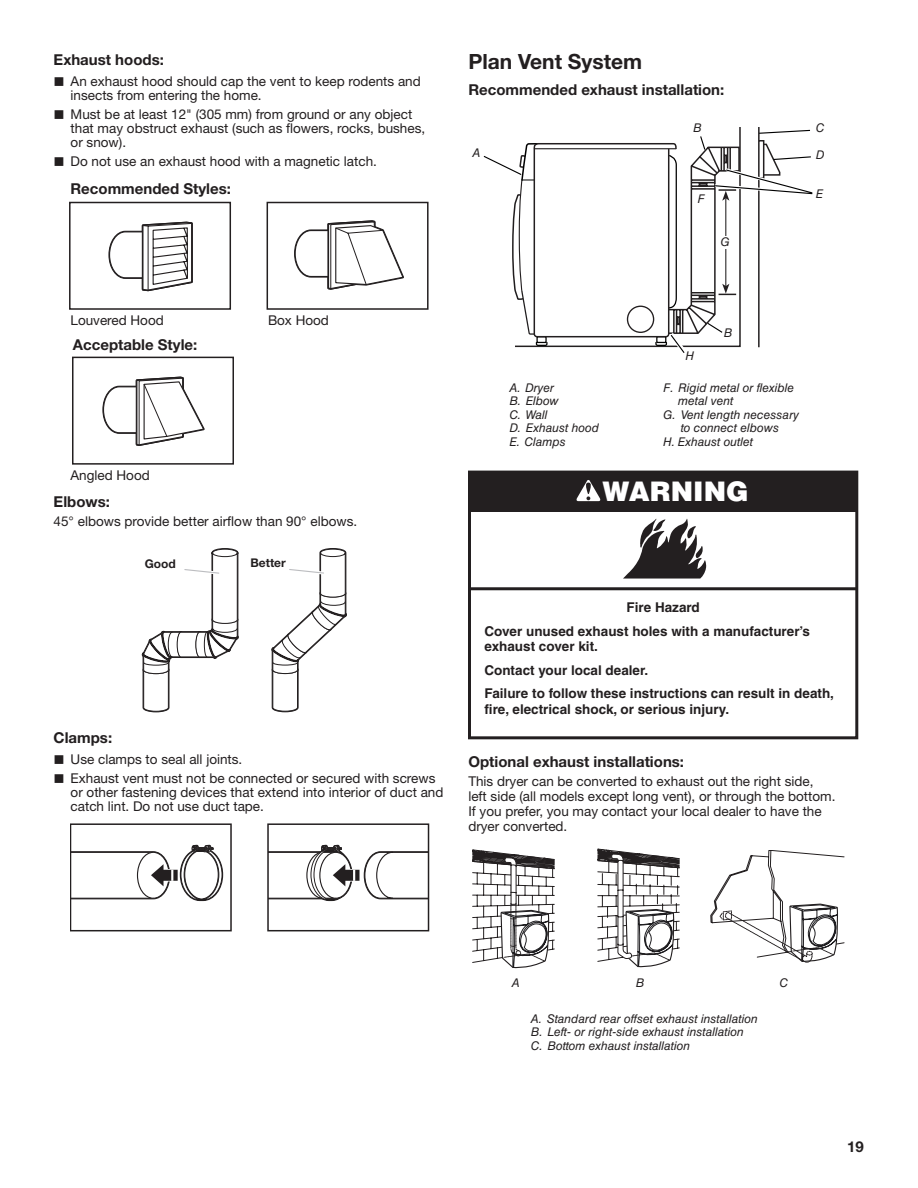
<style>
.page{position:relative;width:918px;height:1188px;background:#fff}
.page>*{position:absolute;margin:0;border:0;box-sizing:border-box;transform-origin:0 0}
.t1{font:900 27px "Helvetica";color:#fff}
.title_heading_2{font:700 21px "Helvetica Neue LT Std";color:#231f20}
.ParaStyle01-Leading{font:700 15px "Helvetica Neue LT Std";color:#231f20}
.Pa14{font:700 15px "Helvetica Neue LT Std";color:#221e1f}
.ParaStyle09-Leading{font:13.5px/14.2px "Helvetica Neue LT Std";color:#231f20}
.t2{font:13.5px/14.2px "Helvetica Neue LT Std";color:#221e1f}
.t3{font:700 13.5px/23.2px "Helvetica";color:#231f20}
.ParaStyle01-Leading-2{font:13.5px "Helvetica Neue LT Std";color:#231f20}
.ParaStyle01-Leading-3{font:12px/13.5px "Helvetica Cyr Inclined";color:#231f20}
.ParaStyle29-Leading{font:12px "Helvetica Cyr Inclined";color:#231f20}
.ParaStyle09-Leading-2{font:12px/13.5px "Helvetica Cyr Inclined";color:#231f20;text-align:center}
.ParaStyle06-Leading{font:12px/13.5px "Helvetica Cyr Inclined";color:#231f20}
.ParaStyle02-Leading{font:12px "Helvetica Cyr Inclined";color:#231f20}
.ParaStyle06-Leading-2{font:700 12px "Helvetica Neue LT Std";color:#231f20}
</style>
<div class="page">
<svg style="left:69px;top:201px;width:360px;height:109px"></svg>
<div style="left:72px;top:357px;width:162px;height:108px;border:2px solid #231f20"></div>
<svg style="left:102px;top:377px;width:103px;height:69px"></svg>
<svg style="left:271px;top:548px;width:76px;height:164px"></svg>
<svg style="left:142px;top:548px;width:97px;height:164px"></svg>
<svg style="left:73px;top:844px;width:151px;height:58px"></svg>
<div style="left:70px;top:823px;width:162px;height:108px;border:2px solid #231f20"></div>
<svg style="left:270px;top:844px;width:156px;height:58px"></svg>
<div style="left:267px;top:823px;width:162px;height:108px;border:2px solid #231f20"></div>
<svg style="left:472px;top:850px;width:83px;height:118px"></svg>
<svg style="left:597px;top:849px;width:83px;height:118px"></svg>
<svg style="left:710px;top:850px;width:134px;height:113px"></svg>
<hr style="left:470px;top:587px;width:387px;height:3px;background:#231f20">
<div style="left:470px;top:472px;width:387px;height:39px;background:#231f20"></div>
<svg style="left:576px;top:480px;width:25px;height:21px"></svg>
<div style="left:468px;top:471px;width:390px;height:268px;border:3px solid #231f20"></div>
<svg style="left:623px;top:519px;width:83px;height:60px"></svg>
<svg style="left:483px;top:127px;width:330px;height:226px"></svg>
<div style="left:718px;top:236px;width:15px;height:13px;background:#fff"></div>
<div style="left:693px;top:124px;width:10px;height:11px;background:#fff"></div>
<div style="left:698px;top:194px;width:10px;height:11px;background:#fff"></div>
<div style="left:724px;top:328px;width:10px;height:11px;background:#fff"></div>
<div style="left:686px;top:352px;width:17px;height:11px;background:#fff"></div>
<p class="Pa14" style="left:54px;top:50px;width:112px">Exhaust hoods:</p>
<p class="ParaStyle09-Leading" style="left:71px;top:74px;width:352px;text-indent:-17px">■ An exhaust hood should cap the vent to keep rodents and insects from entering the home.</p>
<p class="ParaStyle09-Leading" style="left:71px;top:107px;width:356px;text-indent:-17px">■ Must be at least 12" (305 mm) from ground or any object that may obstruct exhaust (such as flowers, rocks, bushes, or snow).</p>
<p class="t2" style="left:54px;top:154px;width:325px">■ Do not use an exhaust hood with a magnetic latch.</p>
<p class="ParaStyle01-Leading" style="left:70px;top:180px;width:162px">Recommended Styles:</p>
<p class="title_heading_2" style="left:468px;top:48px;width:175px">Plan Vent System</p>
<p class="ParaStyle01-Leading" style="left:468px;top:81px;width:258px">Recommended exhaust installation:</p>
<p class="ParaStyle01-Leading-3" style="left:472px;top:146px;width:10px">A</p>
<p class="ParaStyle01-Leading-3" style="left:693px;top:122px;width:10px">B</p>
<p class="ParaStyle01-Leading-3" style="left:816px;top:122px;width:10px">C</p>
<p class="ParaStyle01-Leading-3" style="left:816px;top:148px;width:10px">D</p>
<p class="ParaStyle01-Leading-3" style="left:698px;top:192px;width:9px">F</p>
<p class="ParaStyle01-Leading-3" style="left:720px;top:235px;width:11px">G</p>
<p class="ParaStyle01-Leading-3" style="left:816px;top:187px;width:9px">E</p>
<p class="ParaStyle01-Leading-2" style="left:70px;top:313px;width:95px">Louvered Hood</p>
<p class="ParaStyle01-Leading" style="left:73px;top:335px;width:126px">Acceptable Style:</p>
<p class="ParaStyle01-Leading-2" style="left:70px;top:467px;width:81px">Angled Hood</p>
<p class="ParaStyle01-Leading-2" style="left:268px;top:313px;width:62px">Box Hood</p>
<p class="Pa14" style="left:54px;top:492px;width:58px">Elbows:</p>
<p class="t2" style="left:54px;top:514px;width:305px">45° elbows provide better airflow than 90° elbows.</p>
<p class="ParaStyle06-Leading-2" style="left:145px;top:556px;width:33px">Good</p>
<p class="ParaStyle06-Leading-2" style="left:250px;top:555px;width:37px">Better</p>
<p class="Pa14" style="left:54px;top:728px;width:60px">Clamps:</p>
<p class="ParaStyle09-Leading" style="left:54px;top:752px;width:190px">■ Use clamps to seal all joints.</p>
<p class="t2" style="left:71px;top:771px;width:374px;text-indent:-17px">■ Exhaust vent must not be connected or secured with screws or other fastening devices that extend into interior of duct and catch lint. Do not use duct tape.</p>
<p class="ParaStyle01-Leading-3" style="left:686px;top:349px;width:10px">H</p>
<p class="ParaStyle01-Leading-3" style="left:724px;top:326px;width:10px">B</p>
<p class="ParaStyle01-Leading-3" style="left:509px;top:381px;width:91px">A. Dryer<br>B. Elbow<br>C. Wall<br>D. Exhaust hood<br>E. Clamps</p>
<p class="ParaStyle06-Leading" style="left:678px;top:381px;width:117px;text-indent:-15px">F. Rigid metal or flexible metal vent</p>
<p class="ParaStyle09-Leading-2" style="left:663px;top:408px;width:137px">G. Vent length necessary to connect elbows</p>
<p class="ParaStyle02-Leading" style="left:663px;top:435px;width:92px">H. Exhaust outlet</p>
<p class="t1" style="left:603px;top:474px;width:148px">WARNING</p>
<p class="t3" style="left:484px;top:596px;width:327px;text-indent:142px">Fire Hazard<br>Cover unused exhaust holes with a manufacturer’s</p>
<p class="t3" style="left:484px;top:635px;width:351px">exhaust cover kit.<br>Contact your local dealer.<br>Failure to follow these instructions can result in death,</p>
<p class="t3" style="left:484px;top:697px;width:246px">fire, electrical shock, or serious injury.</p>
<p class="ParaStyle01-Leading" style="left:468px;top:752px;width:217px">Optional exhaust installations:</p>
<p class="ParaStyle09-Leading" style="left:468px;top:774px;width:369px;line-height:15px">This dryer can be converted to exhaust out the right side,<br>left side (all models except long vent), or through the bottom.<br>If you prefer, you may contact your local dealer to have the dryer converted.</p>
<p class="ParaStyle01-Leading-3" style="left:512px;top:976px;width:10px">A</p>
<p class="ParaStyle01-Leading-3" style="left:636px;top:976px;width:10px">B</p>
<p class="ParaStyle01-Leading-3" style="left:780px;top:976px;width:10px">C</p>
<p class="ParaStyle01-Leading-3" style="left:531px;top:1012px;width:228px">A. Standard rear offset exhaust installation</p>
<p class="ParaStyle29-Leading" style="left:531px;top:1025px;width:214px">B. Left- or right-side exhaust installation</p>
<p class="ParaStyle29-Leading" style="left:531px;top:1039px;width:161px">C. Bottom exhaust installation</p>
<p class="ParaStyle01-Leading" style="left:847px;top:1138px;width:18px">19</p>
</div>
